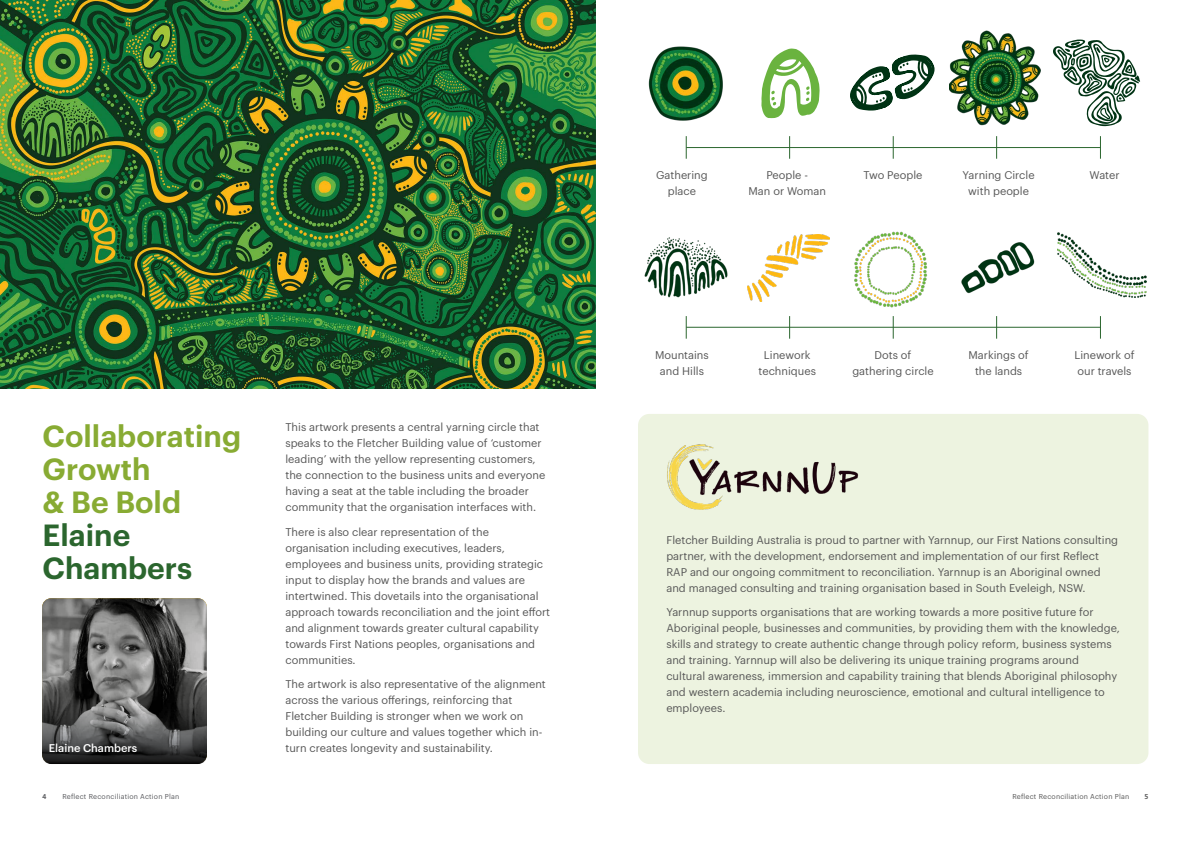
<style>
.page{position:relative;width:1191px;height:842px;background:#fff}
.page>*{position:absolute;margin:0;border:0;box-sizing:border-box;transform-origin:0 0}
.t1{font:600 30px/33px "Graphik";color:#88ab33}
.t2{font:600 30px/33px "Graphik";color:#2b662e}
.t3{font:11px/16px "Graphik";color:#575757;text-align:center}
.t4{font:500 11px "Graphik";color:#fff}
.t5{font:7px "Graphik";letter-spacing:.03em;color:#58595d}
.t6{font:7px "Graphik";letter-spacing:.03em;color:#575757}
.t7{font:700 7px "Frutiger LT Pro";color:#58595d}
.t8{font:700 7px "Frutiger LT Pro";color:#575757}
</style>
<div class="page">
<div style="left:638px;top:414px;width:510px;height:350px;background:#edf3e0;border-radius:11px"></div>
<img style="left:667px;top:444px;width:191px;height:66px">
<img style="left:0;top:0;width:595px;height:389px">
<svg style="left:1053px;top:39px;width:87px;height:87px"></svg>
<img style="left:1057px;top:232px;width:89px;height:66px">
<img style="left:949px;top:30px;width:92px;height:96px">
<img style="left:961px;top:242px;width:74px;height:52px">
<img style="left:648px;top:46px;width:75px;height:74px">
<img style="left:644px;top:237px;width:84px;height:61px">
<svg style="left:761px;top:48px;width:58px;height:70px"></svg>
<img style="left:747px;top:234px;width:82px;height:67px">
<svg style="left:850px;top:55px;width:84px;height:56px"></svg>
<img style="left:854px;top:231px;width:74px;height:76px">
<hr style="left:686px;top:147px;width:415px;height:1px;background:#2b662e">
<hr style="left:686px;top:327px;width:415px;height:1px;background:#2b662e">
<svg style="left:685px;top:136px;width:1px;height:23px"></svg>
<svg style="left:685px;top:316px;width:1px;height:23px"></svg>
<svg style="left:892px;top:136px;width:1px;height:23px"></svg>
<svg style="left:892px;top:316px;width:1px;height:23px"></svg>
<svg style="left:789px;top:136px;width:1px;height:23px"></svg>
<svg style="left:789px;top:316px;width:1px;height:23px"></svg>
<svg style="left:996px;top:136px;width:1px;height:23px"></svg>
<svg style="left:996px;top:316px;width:1px;height:23px"></svg>
<svg style="left:1100px;top:136px;width:1px;height:23px"></svg>
<svg style="left:1100px;top:316px;width:1px;height:23px"></svg>
<img style="left:42px;top:598px;width:165px;height:165px">
<svg style="left:42px;top:671px;width:165px;height:93px;background:#4a4a4a"></svg>
<h1 class="t1" style="left:43px;top:417px;width:200px">Collaborating<br>Growth<br>&amp; Be Bold</h1>
<h1 class="t2" style="left:43px;top:516px;width:151px">Elaine<br>Chambers</h1>
<p class="t4" style="left:49px;top:739px;width:90px">Elaine Chambers</p>
<p class="t3" style="left:285px;top:418px;width:261px;text-align:left">This artwork presents a central yarning circle that speaks to the Fletcher Building value of ‘customer leading’ with the yellow representing customers, the connection to the business units and everyone having a seat at the table including the broader community that the organisation interfaces with.</p>
<p class="t3" style="left:285px;top:523px;width:266px;text-align:left">There is also clear representation of the organisation including executives, leaders, employees and business units, providing strategic input to display how the brands and values are intertwined. This dovetails into the organisational approach towards reconciliation and the joint effort and alignment towards greater cultural capability towards First Nations peoples, organisations and communities.</p>
<p class="t3" style="left:285px;top:675px;width:262px;text-align:left">The artwork is also representative of the alignment across the various offerings, reinforcing that Fletcher Building is stronger when we work on building our culture and values together which in&shy;turn creates longevity and sustainability.</p>
<p class="t3" style="left:656px;top:167px;width:53px">Gathering place</p>
<p class="t3" style="left:748px;top:167px;width:79px">People -<br>Man or Woman</p>
<p class="t3" style="left:863px;top:167px;width:60px">Two People</p>
<p class="t3" style="left:962px;top:167px;width:73px">Yarning Circle with people</p>
<p class="t3" style="left:1089px;top:167px;width:32px">Water</p>
<p class="t3" style="left:655px;top:346px;width:55px">Mountains and Hills</p>
<p class="t3" style="left:758px;top:346px;width:59px">Linework techniques</p>
<p class="t3" style="left:852px;top:346px;width:83px">Dots of gathering circle</p>
<p class="t3" style="left:968px;top:346px;width:62px">Markings of the lands</p>
<p class="t3" style="left:1074px;top:346px;width:61px;text-align:left">Linework of our travels</p>
<p class="t3" style="left:666px;top:531px;width:453px;text-align:left">Fletcher Building Australia is proud to partner with Yarnnup, our First Nations consulting partner, with the development, endorsement and implementation of our first Reflect RAP and our ongoing commitment to reconciliation. Yarnnup is an Aboriginal owned and managed consulting and training organisation based in South Eveleigh, NSW.</p>
<p class="t3" style="left:666px;top:603px;width:455px;text-align:left">Yarnnup supports organisations that are working towards a more positive future for Aboriginal people, businesses and communities, by providing them with the knowledge, skills and strategy to create authentic change through policy reform, business systems and training. Yarnnup will also be delivering its unique training programs around cultural awareness, immersion and capability training that blends Aboriginal philosophy and western academia including neuroscience, emotional and cultural intelligence to employees.</p>
<p class="t7" style="left:43px;top:793px;width:5px">4</p>
<p class="t5" style="left:62px;top:792px;width:118px">Reflect Reconciliation Action Plan</p>
<p class="t6" style="left:1012px;top:792px;width:118px">Reflect Reconciliation Action Plan</p>
<p class="t8" style="left:1144px;top:793px;width:5px">5</p>
</div>
